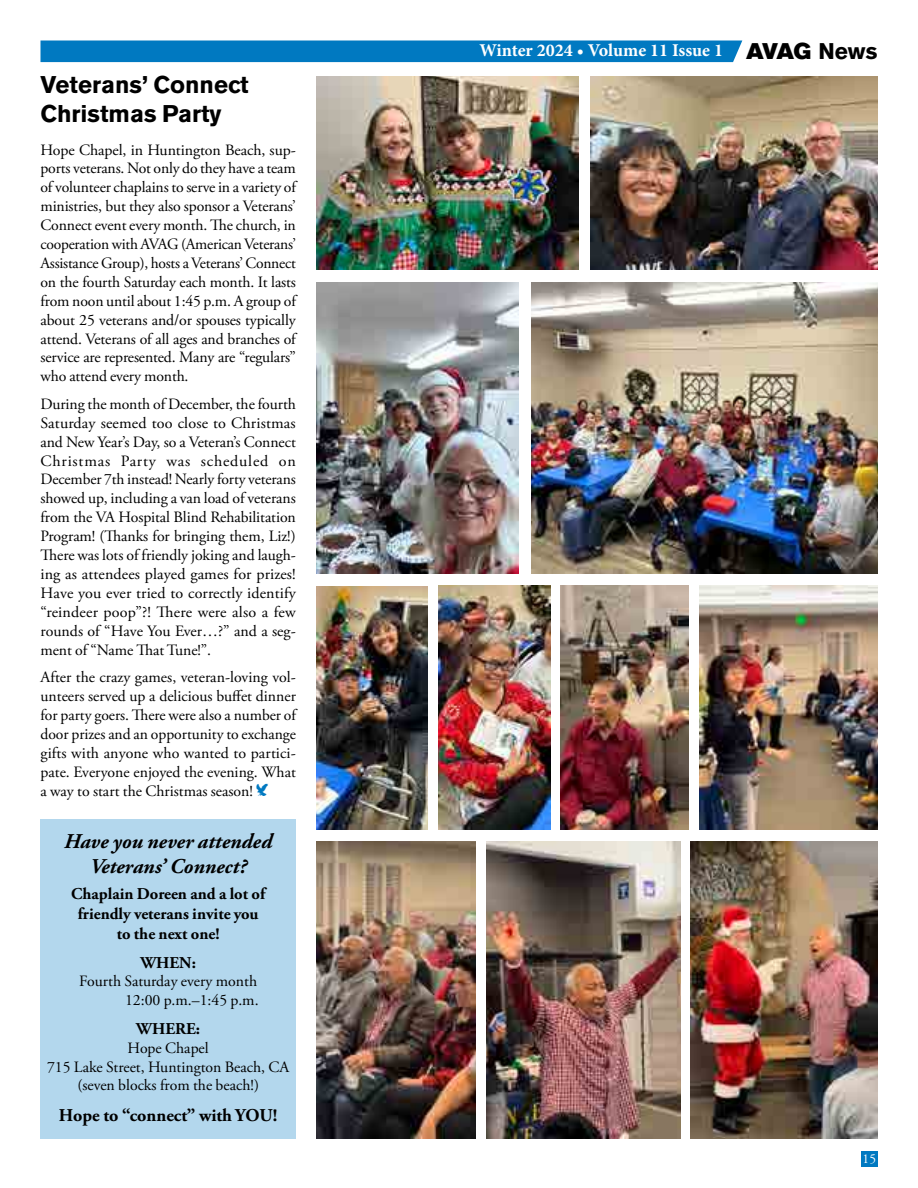
<style>
.page{position:relative;width:918px;height:1188px;background:#fff}
.page>*{position:absolute;margin:0;border:0;box-sizing:border-box;transform-origin:0 0}
.t1{font:700 24px/28.8px "Akzidenz Grotesk BE";color:#000}
.t2{font:italic 700 21px/25.2px "Adobe Garamond Pro";color:#000;text-align:center}
.t3{font:700 18px "Minion Pro";color:#fff}
.t4{font:700 18px "Adobe Garamond Pro";color:#000}
.t5{font:700 16.5px/19.8px "Adobe Garamond Pro";color:#000;text-align:center}
.t6{font:15.75px/18.9px "Adobe Garamond Pro";color:#000;text-align:justify}
.t7{font:13.5px "Adobe Garamond";color:#fff}
.s1{font-family:"Eaglemania";font-size:16.2px;color:#0079c1}
.s2{font-family:"Akzidenz Grotesk BE Super";font-weight:400;font-size:22.5px;color:#000}
.s3{font-family:"Akzidenz Grotesk BE";font-size:22.5px;color:#000}
</style>
<div class="page">
<div style="left:41px;top:40px;width:701px;height:22px;background:#0079c1"></div>
<div style="left:861px;top:1151px;width:17px;height:16px;background:#0079c1"></div>
<div style="left:40px;top:819px;width:256px;height:73px;background:#b3d7ed"></div>
<div style="left:40px;top:874px;width:256px;height:83px;background:#b3d7ed"></div>
<div style="left:40px;top:942px;width:256px;height:44px;background:#b3d7ed"></div>
<div style="left:40px;top:980px;width:256px;height:43px;background:#b3d7ed"></div>
<div style="left:40px;top:1008px;width:256px;height:44px;background:#b3d7ed"></div>
<div style="left:40px;top:1028px;width:256px;height:80px;background:#b3d7ed"></div>
<div style="left:40px;top:1094px;width:256px;height:45px;background:#b3d7ed"></div>
<img style="left:316px;top:76px;width:262px;height:194px">
<img style="left:316px;top:586px;width:112px;height:243px">
<img style="left:316px;top:842px;width:159px;height:296px">
<img style="left:316px;top:282px;width:203px;height:292px">
<img style="left:438px;top:586px;width:112px;height:243px">
<img style="left:531px;top:282px;width:347px;height:292px">
<img style="left:591px;top:76px;width:287px;height:194px">
<img style="left:561px;top:586px;width:127px;height:243px">
<img style="left:699px;top:586px;width:178px;height:243px">
<img style="left:486px;top:842px;width:195px;height:296px">
<img style="left:691px;top:842px;width:186px;height:296px">
<h1 class="t1" style="left:40px;top:71px;width:210px">Veterans’ Connect<br>Christmas Party</h1>
<p class="t6" style="left:40px;top:141px;width:257px">Hope Chapel, in Huntington Beach, sup&shy;ports veterans. Not only do they have a team of volunteer chaplains to serve in a variety of ministries, but they also sponsor a Veterans’ Connect event every month. The church, in cooperation with AVAG (American Veterans’ Assistance Group), hosts a Veterans’ Connect on the fourth Saturday each month. It lasts from noon until about 1:45 p.m. A group of about 25 veterans and/or spouses typically attend. Veterans of all ages and branches of service are represented. Many are “regulars” who attend every month.</p>
<p class="t6" style="left:40px;top:395px;width:257px">During the month of December, the fourth Saturday seemed too close to Christmas and New Year’s Day, so a Veteran’s Connect Christmas Party was scheduled on December 7th instead! Nearly forty veterans showed up, including a van load of veterans from the VA Hospital Blind Rehabilitation Program! (Thanks for bringing them, Liz!)<br>There was lots of friendly joking and laugh&shy;ing as attendees played games for prizes!<br>Have you ever tried to correctly identify “reindeer poop”?! There were also a few rounds of “Have You Ever…?” and a seg&shy;ment of “Name That Tune!”.</p>
<p class="t6" style="left:40px;top:668px;width:257px">After the crazy games, veteran-loving vol&shy;unteers served up a delicious buffet dinner for party goers. There were also a number of door prizes and an opportunity to exchange gifts with anyone who wanted to partici&shy;pate. Everyone enjoyed the evening. What a way to start the Christmas season! <span class="s1">y</span></p>
<h2 class="t2" style="left:64px;top:829px;width:209px">Have you never attended<br>Veterans’ Connect?</h2>
<p class="t5" style="left:71px;top:885px;width:195px">Chaplain Doreen and a lot of friendly veterans invite you to the next one!</p>
<p class="t5" style="left:140px;top:953px;width:57px">WHEN:</p>
<p class="t6" style="left:79px;top:973px;width:181px;text-align:right">Fourth Saturday every month<br>12:00 p.m.–1:45 p.m.</p>
<p class="t5" style="left:136px;top:1019px;width:65px">WHERE:</p>
<p class="t6" style="left:47px;top:1039px;width:244px;text-align:center">Hope Chapel<br>715 Lake Street, Huntington Beach, CA (seven blocks from the beach!)</p>
<p class="t4" style="left:59px;top:1104px;width:220px">Hope to “connect” with YOU!</p>
<p class="t3" style="left:480px;top:38px;width:399px">Winter 2024 • Volume 11 Issue 1 <span class="s2">AVAG</span> <span class="s3">News</span></p>
<p class="t7" style="left:863px;top:1152px;width:15px">15</p>
</div>
